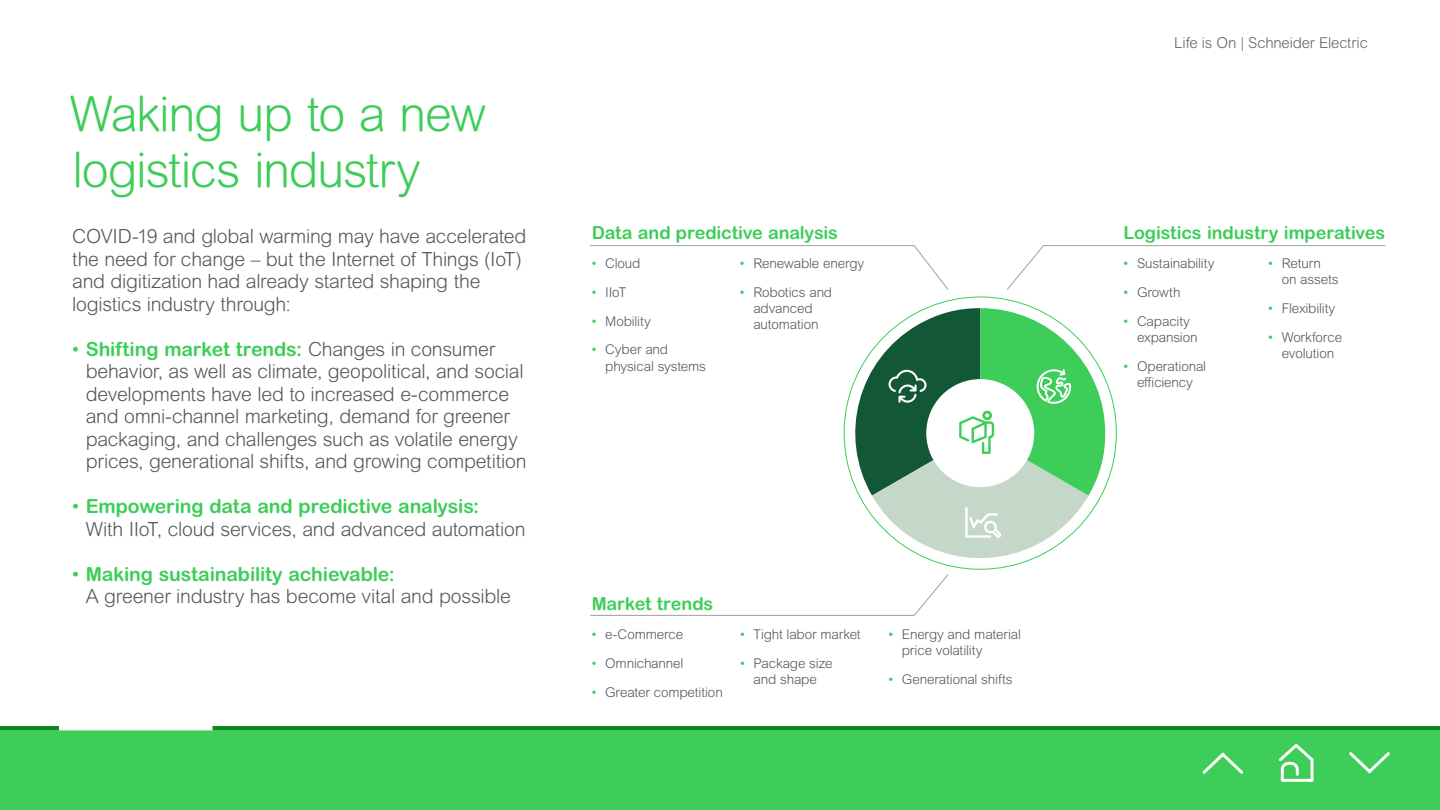
<style>
.page{position:relative;width:1440px;height:810px;background:#fff}
.page>*{position:absolute;margin:0;border:0;box-sizing:border-box;transform-origin:0 0}
.t1{font:300 48.75px/56.2px "Arial Rounded MT Pro";letter-spacing:-.025em;color:#3dcd58}
.t2{font:300 19.5px/22.5px "Arial Rounded MT Pro";letter-spacing:-.015em;color:#575756}
.t3{font:700 18px "Arial Rounded MT Pro";letter-spacing:-.005em;color:#3dcd58}
.t4{font:300 15px "Arial Rounded MT Pro";letter-spacing:-.01em;color:#626469}
.t5{font:300 13.5px/16.2px "Arial Rounded MT Pro";letter-spacing:-.01em;color:#575756}
.s1{font-weight:400;color:#3dcd58}
.s2{font-weight:700;color:#3dcd58}
</style>
<div class="page">
<div style="left:0;top:726px;width:1440px;height:84px;background:#3dcd58"></div>
<hr style="left:0;top:726px;width:1440px;height:4px;background:#0c881e">
<svg style="left:1279px;top:744px;width:35px;height:38px"></svg>
<svg style="left:1202px;top:752px;width:42px;height:22px"></svg>
<svg style="left:1349px;top:752px;width:41px;height:22px"></svg>
<svg style="left:59px;top:726px;width:153px;height:4px"></svg>
<svg style="left:1007px;top:245px;width:379px;height:45px"></svg>
<svg style="left:590px;top:245px;width:359px;height:45px"></svg>
<svg style="left:590px;top:308px;width:515px;height:308px"></svg>
<h1 class="t1" style="left:70px;top:87px;width:417px">Waking up to a new logistics industry</h1>
<p class="t2" style="left:72px;top:226px;width:456px">COVID-19 and global warming may have accelerated the need for change – but the Internet of Things (IoT) and digitization had already started shaping the logistics industry through:</p>
<p class="t2" style="left:86px;top:338px;width:442px;text-indent:-13px"><span class="s1">•</span> <span class="s2">Shifting market trends:</span> Changes in consumer behavior, as well as climate, geopolitical, and social developments have led to increased e-commerce and omni-channel marketing, demand for greener packaging, and challenges such as volatile energy prices, generational shifts, and growing competition</p>
<p class="t2" style="left:86px;top:496px;width:441px;text-indent:-13px"><span class="s1">•</span> <span class="s2">Empowering data and predictive analysis:<br></span>With IIoT, cloud services, and advanced automation</p>
<p class="t2" style="left:86px;top:563px;width:427px;text-indent:-13px"><span class="s1">•</span> <span class="s2">Making sustainability achievable:<br></span>A greener industry has become vital and possible</p>
<p class="t3" style="left:592px;top:221px;width:248px">Data and predictive analysis</p>
<p class="t5" style="left:592px;top:255px;width:50px"><span class="s1">•</span> Cloud</p>
<p class="t5" style="left:592px;top:284px;width:36px"><span class="s1">•</span> IIoT</p>
<p class="t5" style="left:592px;top:313px;width:61px"><span class="s1">•</span> Mobility</p>
<p class="t5" style="left:605px;top:342px;width:102px;text-indent:-14px"><span class="s1">•</span> Cyber and physical systems</p>
<p class="t5" style="left:740px;top:255px;width:126px"><span class="s1">•</span> Renewable energy</p>
<p class="t5" style="left:740px;top:284px;width:94px;text-align:center"><span class="s1">•</span> Robotics and advanced automation</p>
<p class="t3" style="left:592px;top:592px;width:123px">Market trends</p>
<p class="t5" style="left:592px;top:626px;width:93px"><span class="s1">•</span> e-Commerce</p>
<p class="t5" style="left:592px;top:655px;width:93px"><span class="s1">•</span> Omnichannel</p>
<p class="t5" style="left:592px;top:684px;width:133px"><span class="s1">•</span> Greater competition</p>
<p class="t5" style="left:740px;top:626px;width:122px"><span class="s1">•</span> Tight labor market</p>
<p class="t5" style="left:740px;top:655px;width:94px;text-align:center"><span class="s1">•</span> Package size and shape</p>
<p class="t5" style="left:902px;top:626px;width:121px;text-indent:-14px"><span class="s1">•</span> Energy and material price volatility</p>
<p class="t5" style="left:888px;top:672px;width:126px"><span class="s1">•</span> Generational shifts</p>
<p class="t4" style="left:1174px;top:34px;width:195px">Life is On | Schneider Electric</p>
<p class="t3" style="left:1124px;top:221px;width:263px">Logistics industry imperatives</p>
<p class="t5" style="left:1124px;top:255px;width:92px"><span class="s1">•</span> Sustainability</p>
<p class="t5" style="left:1124px;top:284px;width:59px"><span class="s1">•</span> Growth</p>
<p class="t5" style="left:1137px;top:313px;width:62px;text-indent:-14px"><span class="s1">•</span> Capacity expansion</p>
<p class="t5" style="left:1124px;top:358px;width:84px;text-align:center"><span class="s1">•</span> Operational efficiency</p>
<p class="t5" style="left:1282px;top:255px;width:58px;text-indent:-14px"><span class="s1">•</span> Return on assets</p>
<p class="t5" style="left:1268px;top:300px;width:69px"><span class="s1">•</span> Flexibility</p>
<p class="t5" style="left:1268px;top:329px;width:75px;text-align:center"><span class="s1">•</span> Workforce evolution</p>
</div>
